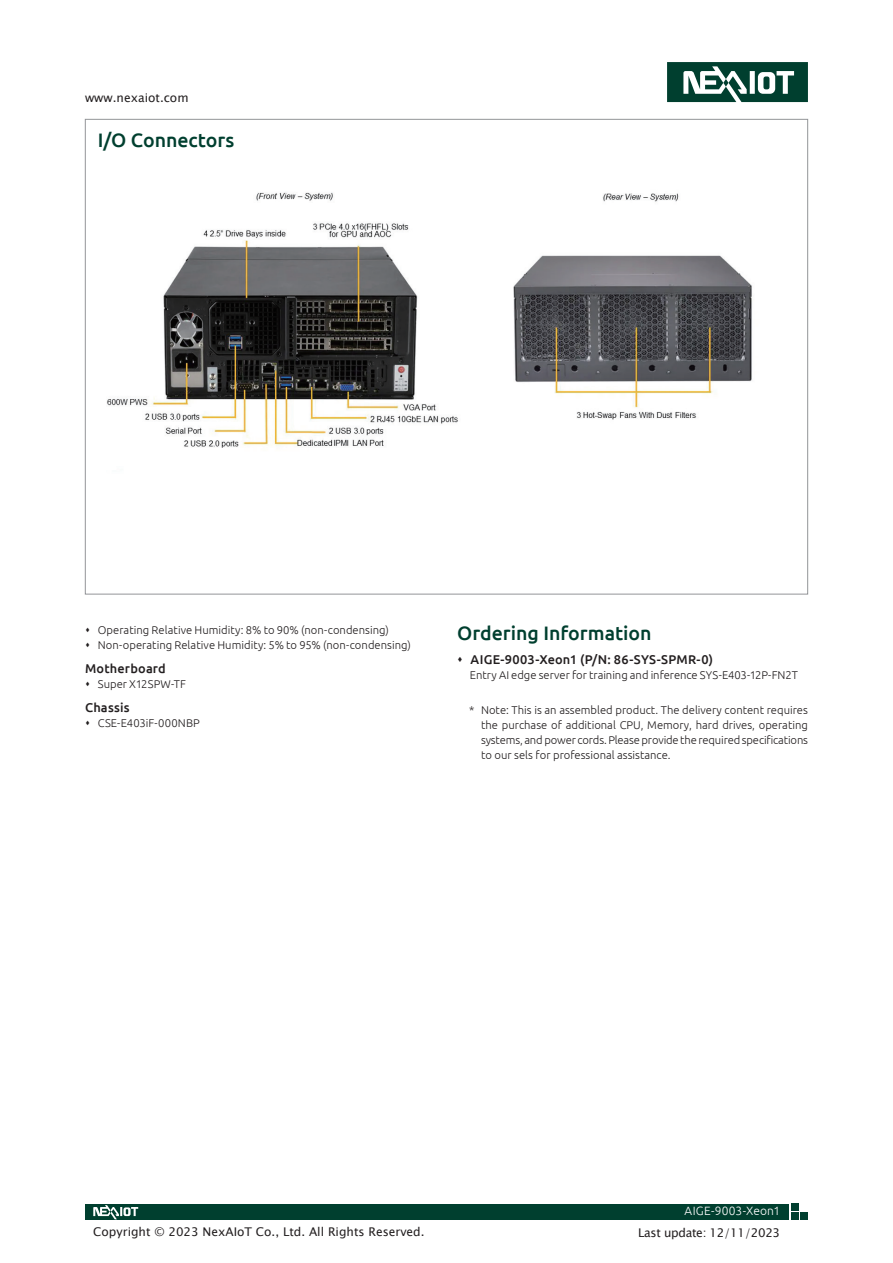
<style>
.page{position:relative;width:893px;height:1263px;background:#fff}
.page>*{position:absolute;margin:0;border:0;box-sizing:border-box;transform-origin:0 0}
.t1{font:500 19.5px "Ubuntu";color:#003f2f}
.t2{font:500 12.75px "Ubuntu";letter-spacing:.015em;color:#231f20}
.t3{font:12px "Lucida Sans Unicode";color:#231f20}
.t4{font:12px "Lucida Sans Unicode";letter-spacing:-.025em;color:#231f20}
.t5{font:300 12px "Ubuntu";letter-spacing:.02em;color:#fff}
.t6{font:300 11.25px/15px "Ubuntu";color:#231f20}
</style>
<div class="page">
<div style="left:85px;top:1204px;width:703px;height:15px;background:#003f2f"></div>
<div style="left:791px;top:1204px;width:7px;height:7px;background:#003f2f"></div>
<div style="left:791px;top:1212px;width:7px;height:7px;background:#003f2f"></div>
<div style="left:801px;top:1212px;width:7px;height:7px;background:#003f2f"></div>
<svg style="left:93px;top:1205px;width:45px;height:14px"></svg>
<svg style="left:667px;top:62px;width:141px;height:40px"></svg>
<img style="left:107px;top:192px;width:351px;height:256px">
<img style="left:513px;top:193px;width:239px;height:227px">
<p class="t3" style="left:85px;top:88px;width:105px">www.nexaiot.com</p>
<h1 class="t1" style="left:98px;top:128px;width:138px">I/O Connectors</h1>
<p class="t6" style="left:98px;top:622px;width:315px">Operating Relative Humidity: 8% to 90% (non-condensing)<br>Non-operating Relative Humidity: 5% to 95% (non-condensing)</p>
<p class="t2" style="left:85px;top:660px;width:82px">Motherboard</p>
<p class="t6" style="left:98px;top:676px;width:90px">Super X12SPW-TF</p>
<p class="t2" style="left:85px;top:699px;width:46px">Chassis</p>
<p class="t6" style="left:98px;top:715px;width:104px">CSE-E403iF-000NBP</p>
<h1 class="t1" style="left:457px;top:621px;width:196px">Ordering Information</h1>
<p class="t2" style="left:471px;top:652px;width:244px">AIGE-9003-Xeon1 (P/N: 86-SYS-SPMR-0)</p>
<p class="t6" style="left:470px;top:667px;width:329px">Entry AI edge server for training and inference SYS-E403-12P-FN2T</p>
<p class="t6" style="left:481px;top:702px;width:328px;text-align:justify;text-indent:-12px">* Note: This is an assembled product. The delivery content requires the purchase of additional CPU, Memory, hard drives, operating systems, and power cords. Please provide the required specifications to our sels for professional assistance.</p>
<p class="t5" style="left:685px;top:1204px;width:97px">AIGE-9003-Xeon1</p>
<p class="t3" style="left:93px;top:1223px;width:333px">Copyright © 2023 NexAIoT Co., Ltd. All Rights Reserved.</p>
<p class="t4" style="left:638px;top:1223px;width:143px">Last update: 12/11/2023</p>
</div>
